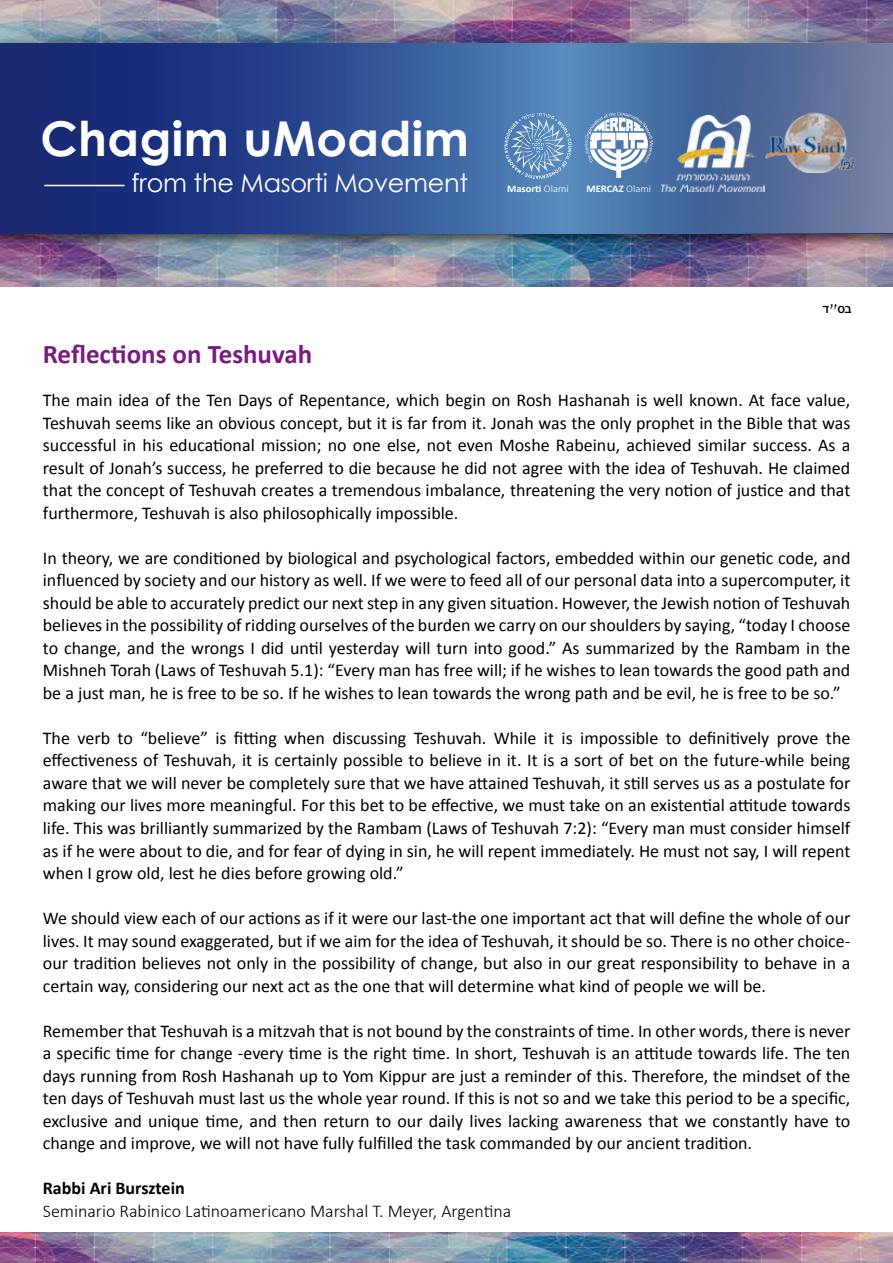
<style>
.page{position:relative;width:893px;height:1263px;background:#fff}
.page>*{position:absolute;margin:0;border:0;box-sizing:border-box;transform-origin:0 0}
.t1{font:700 48px "Century Gothic";letter-spacing:.01em;color:#fff}
.t2{font:700 27px "Calibri";color:#791c7f}
.t3{font:25.5px "Century Gothic";letter-spacing:-.01em;color:#fff}
.t4{font:18px/22.5px "Calibri";color:#000;text-align:justify}
.t5{font:300 18px "Calibri";color:#000}
.t6{font:700 18px "Calibri";color:#000}
.t7{font:500 18px "Win Soft Pro";color:#000}
.t8{font:700 10.05px "Calibri";color:#fff;scale:1.05 1}
.s1{font-weight:300}
.s2{font-family:"David";font-weight:400}
</style>
<div class="page">
<img style="left:0;top:1232px;width:893px;height:31px">
<img style="left:0;top:0;width:893px;height:287px">
<img style="left:745px;top:28px;width:148px;height:227px">
<img style="left:0;top:28px;width:745px;height:16px">
<img style="left:0;top:233px;width:745px;height:22px">
<svg style="left:0;top:44px;width:587px;height:189px;background:#2b498f"></svg>
<hr style="left:44px;top:185px;width:81px;height:1px;background:#fff">
<svg style="left:587px;top:44px;width:306px;height:189px;background:#54719f"></svg>
<img style="left:762px;top:107px;width:94px;height:66px">
<svg style="left:504px;top:113px;width:68px;height:66px;background:#6d97c3"></svg>
<svg style="left:584px;top:112px;width:69px;height:66px"></svg>
<img style="left:661px;top:116px;width:103px;height:76px">
<h1 class="t1" style="left:40px;top:102px;width:430px">Chagim uMoadim</h1>
<h3 class="t3" style="left:132px;top:165px;width:338px">from the Masorti Movement</h3>
<p class="t8" style="left:507px;top:182px;width:60px">Masorti <span class="s1">Olami</span></p>
<p class="t8" style="left:586px;top:182px;width:63px">MERCAZ <span class="s1">Olami</span></p>
<p class="t7" style="left:823px;top:296px;width:30px">בס<span class="s2">"</span>ד</p>
<h2 class="t2" style="left:43px;top:337px;width:271px">Reflections on Teshuvah</h2>
<p class="t4" style="left:43px;top:389px;width:809px">The main idea of the Ten Days of Repentance, which begin on Rosh Hashanah is well known. At face value, Teshuvah seems like an obvious concept, but isit far from .i t Jonah was the only prophet in the Bible that was successful in his educational mission; no one else, not even Moshe Rabeinu, achieved similar success. As a result of Jonah s’ success, he preferred to die because he did not agree with the idea of Teshuvah. He claimed that the concept of Teshuvah creates a tremendous imbalance, threatening the very notion of justice and that furthermore, Teshuvah is also philosophically impossible.</p>
<p class="t4" style="left:43px;top:547px;width:809px">In theory, we are conditioned by biological and psychological factors, embedded within our genetic code, and influenced by society and our history as well If. we were to feed all of our personal data into a supercomputer it, should be able to accurately predict our next step in any given situation. However, the Jewish notion of Teshuvah believes in the possibility of ridding ourselves of the burden we carry on our shoulders by saying “, today I choose to change, and the wrongs I did until yesterday will turn into good ” . As summarized by the Rambam in the Mishneh Torah (Laws of Teshuvah 5.1 “: ) Every man has free will; if he wishes to lean towards the good path and be a just man, he is free to be so If. he wishes to lean towards the wrong path and be evil, he is free to be so “.</p>
<p class="t4" style="left:43px;top:727px;width:809px">The verb to “believe” is fitting when discussing Teshuvah. While it is impossible to definitively prove the effectiveness of Teshuvah isit, certainly possible to believe in isIt.it a sort of bet on the future-while being aware that we will never be completely sure that we have attained Teshuvah it, still serves us as a postulate for making our lives more meaningful. For this bet to be effective, we must take on an existential attitude towards life. This was brilliantly summarized by the Rambam (Laws of Teshuvah 7:2 “: ) Every man must consider himself as if he were about to die, and for fear of dying in sin, he will repent immediately. He must not say I, will repent when I grow old, lest he dies before growing old “.</p>
<p class="t4" style="left:43px;top:907px;width:809px">We should view each of our actions as itif were our last-the one important act that will define the whole of our</p>
<p class="t4" style="left:43px;top:952px;width:809px">our tradition believes not only in the possibility of change, but also in our great responsibility to behave in a</p>
<p class="t4" style="left:43px;top:929px;width:809px">lives It. may sound exaggerated, but if we aim for the idea of Teshuvah it, should be so. There is no other choice-</p>
<p class="t4" style="left:43px;top:974px;width:725px">certain way, considering our next act as the one that will determine what kind of people we will be.</p>
<p class="t4" style="left:43px;top:1019px;width:809px">Remember that Teshuvah is a mitzvah that is not bound by the constraints of time In. other words, there is never a specific time for change -every time is the right time In. short, Teshuvah is an attitude towards life. The ten days running from Rosh Hashanah up to Yom Kippur are just a reminder of this. Therefore, the mindset of the ten days of Teshuvah must last us the whole year round If. this is not so and we take this period to be a specific, exclusive and unique time, and then return to our daily lives lacking awareness that we constantly have to change and improve, we will not have fully fulfilled the task commanded by our ancient tradition.</p>
<p class="t6" style="left:43px;top:1176px;width:143px">Rabbi Ari Bursztein</p>
<p class="t5" style="left:43px;top:1199px;width:470px">Seminario Rabinico Latinoamericano Marshal .T Meyer, Argentina</p>
</div>
